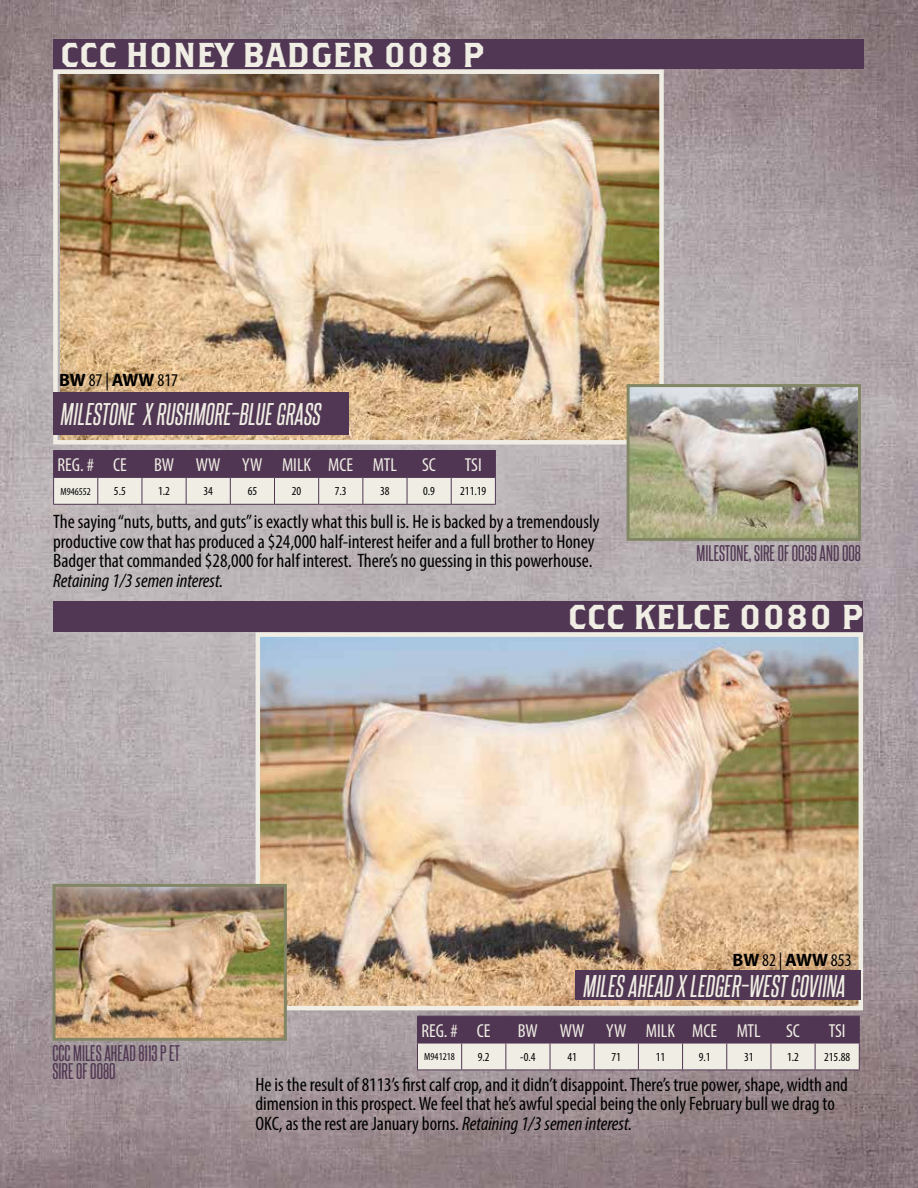
<style>
.page{position:relative;width:918px;height:1188px;background:#fff}
.page>*{position:absolute;margin:0;border:0;box-sizing:border-box;transform-origin:0 0}
.t1{font:34.5px "Brothers OT";color:#efede4}
.t2{font:27px "Steelfish Rg";color:#f0ede4}
.t3{font:condensed 19.5px/19.5px "Myriad Pro";color:#000}
.t4{font:19.5px/18px "Steelfish Rg";color:#513753}
.t5{font:italic condensed 19.5px "Myriad Pro";color:#000}
.t6{font:condensed 18.9px "Myriad Pro";color:#efede4}
.t7{font:condensed 18px "Myriad Pro";color:#000}
.t8{font:condensed 12.3px "Myriad Pro";color:#000}
.t9{font:condensed 10.5px "Myriad Pro";color:#000}
.s1{font-weight:700;font-stretch:normal}
.s2{font-style:italic}
</style>
<div class="page">
<img style="left:0;top:0;width:918px;height:1188px">
<img style="left:261px;top:637px;width:597px;height:368px">
<div style="left:256px;top:632px;width:607px;height:378px;border:4px solid #f0ede4"></div>
<div style="left:53px;top:602px;width:810px;height:30px;background:#513753"></div>
<svg style="left:863px;top:603px;width:2px;height:28px"></svg>
<div style="left:576px;top:970px;width:285px;height:30px;background:#513753"></div>
<img style="left:56px;top:888px;width:227px;height:149px">
<div style="left:52px;top:884px;width:235px;height:157px;border:3px solid #828665"></div>
<svg style="left:417px;top:1016px;width:443px;height:54px;background:#9a8b96"></svg>
<hr style="left:417px;top:1070px;width:45px;height:1px;background:#513653">
<hr style="left:462px;top:1070px;width:44px;height:1px;background:#513653">
<hr style="left:506px;top:1070px;width:44px;height:1px;background:#513653">
<hr style="left:550px;top:1070px;width:44px;height:1px;background:#513653">
<hr style="left:594px;top:1070px;width:44px;height:1px;background:#513653">
<hr style="left:638px;top:1070px;width:45px;height:1px;background:#513653">
<hr style="left:683px;top:1070px;width:44px;height:1px;background:#513653">
<hr style="left:727px;top:1070px;width:44px;height:1px;background:#513653">
<hr style="left:771px;top:1070px;width:44px;height:1px;background:#513653">
<hr style="left:815px;top:1070px;width:45px;height:1px;background:#513653">
<img style="left:60px;top:74px;width:599px;height:366px">
<div style="left:53px;top:69px;width:611px;height:376px;border:4px solid #f0ede4"></div>
<div style="left:53px;top:40px;width:810px;height:29px;background:#513753"></div>
<svg style="left:60px;top:33px;width:316px;height:39px"></svg>
<div style="left:53px;top:393px;width:295px;height:42px;background:#513753"></div>
<hr style="left:53px;top:450px;width:45px;height:1px;background:#513653">
<hr style="left:98px;top:450px;width:44px;height:1px;background:#513653">
<hr style="left:142px;top:450px;width:44px;height:1px;background:#513653">
<hr style="left:186px;top:450px;width:44px;height:1px;background:#513653">
<hr style="left:230px;top:450px;width:45px;height:1px;background:#513653">
<hr style="left:275px;top:450px;width:44px;height:1px;background:#513653">
<hr style="left:319px;top:450px;width:44px;height:1px;background:#513653">
<hr style="left:363px;top:450px;width:44px;height:1px;background:#513653">
<hr style="left:407px;top:450px;width:44px;height:1px;background:#513653">
<hr style="left:451px;top:450px;width:45px;height:1px;background:#513653">
<svg style="left:53px;top:451px;width:443px;height:53px;background:#9c8d97"></svg>
<hr style="left:53px;top:504px;width:45px;height:1px;background:#513653">
<hr style="left:98px;top:504px;width:44px;height:1px;background:#513653">
<hr style="left:142px;top:504px;width:44px;height:1px;background:#513653">
<hr style="left:186px;top:504px;width:44px;height:1px;background:#513653">
<hr style="left:230px;top:504px;width:45px;height:1px;background:#513653">
<hr style="left:275px;top:504px;width:44px;height:1px;background:#513653">
<hr style="left:319px;top:504px;width:44px;height:1px;background:#513653">
<hr style="left:363px;top:504px;width:44px;height:1px;background:#513653">
<hr style="left:407px;top:504px;width:44px;height:1px;background:#513653">
<hr style="left:451px;top:504px;width:45px;height:1px;background:#513653">
<img style="left:631px;top:388px;width:226px;height:149px">
<div style="left:627px;top:384px;width:234px;height:157px;border:3px solid #828665"></div>
<h1 class="t1" style="left:60px;top:40px;width:426px">CCC HONEY BADGER 008 P</h1>
<p class="t7" style="left:59px;top:370px;width:121px"><span class="s1">BW</span> 87 | <span class="s1">AWW</span> 817</p>
<h2 class="t2" style="left:60px;top:398px;width:266px">MILESTONE X RUSHMORE–BLUE GRASS</h2>
<p class="t6" style="left:57px;top:453px;width:71px">REG. # CE</p>
<p class="t6" style="left:154px;top:453px;width:244px">BW WW YW MILK MCE MTL</p>
<p class="t6" style="left:422px;top:453px;width:15px">SC</p>
<p class="t6" style="left:465px;top:453px;width:18px">TSI</p>
<p class="t9" style="left:60px;top:485px;width:32px">M946552</p>
<p class="t8" style="left:114px;top:484px;width:13px">5.5</p>
<p class="t8" style="left:158px;top:484px;width:13px">1.2</p>
<p class="t8" style="left:203px;top:484px;width:11px">34</p>
<p class="t8" style="left:248px;top:484px;width:11px">65</p>
<p class="t8" style="left:292px;top:484px;width:11px">20</p>
<p class="t8" style="left:335px;top:484px;width:13px">7.3</p>
<p class="t8" style="left:380px;top:484px;width:11px">38</p>
<p class="t8" style="left:423px;top:484px;width:13px">0.9</p>
<p class="t8" style="left:460px;top:484px;width:28px">211.19</p>
<p class="t3" style="left:53px;top:512px;width:548px">The saying “nuts, butts, and guts” is exactly what this bull is. He is backed by a tremendously productive cow that has produced a $24,000 half-interest heifer and a full brother to Honey<br>Badger that commanded $28,000 for half interest. There’s no guessing in this powerhouse.</p>
<p class="t5" style="left:53px;top:568px;width:172px">Retaining 1/3 semen interest.</p>
<p class="t4" style="left:697px;top:543px;width:166px">MILESTONE, SIRE OF 0039 AND 008</p>
<h1 class="t1" style="left:568px;top:602px;width:297px">CCC KELCE 0080 P</h1>
<p class="t7" style="left:733px;top:949px;width:121px"><span class="s1">BW</span> 82 | <span class="s1">AWW</span> 853</p>
<p class="t4" style="left:53px;top:1043px;width:129px">CCC MILES AHEAD 8113 P ET<br>SIRE OF 0080</p>
<h2 class="t2" style="left:583px;top:969px;width:268px">MILES AHEAD X LEDGER–WEST COVIINA</h2>
<p class="t6" style="left:421px;top:1019px;width:71px">REG. # CE</p>
<p class="t6" style="left:518px;top:1019px;width:244px">BW WW YW MILK MCE MTL</p>
<p class="t6" style="left:786px;top:1019px;width:15px">SC</p>
<p class="t6" style="left:829px;top:1019px;width:18px">TSI</p>
<p class="t9" style="left:424px;top:1051px;width:32px">M941218</p>
<p class="t8" style="left:478px;top:1050px;width:13px">9.2</p>
<p class="t8" style="left:520px;top:1050px;width:17px">-0.4</p>
<p class="t8" style="left:567px;top:1050px;width:11px">41</p>
<p class="t8" style="left:612px;top:1050px;width:11px">71</p>
<p class="t8" style="left:656px;top:1050px;width:11px">11</p>
<p class="t8" style="left:699px;top:1050px;width:13px">9.1</p>
<p class="t8" style="left:744px;top:1050px;width:11px">31</p>
<p class="t8" style="left:787px;top:1050px;width:13px">1.2</p>
<p class="t8" style="left:824px;top:1050px;width:28px">215.88</p>
<p class="t3" style="left:256px;top:1074px;width:594px">He is the result of 8113’s first calf crop, and it didn’t disappoint. There’s true power, shape, width and dimension in this prospect. We feel that he’s awful special being the only February bull we drag to<br>OKC, as the rest are January borns. <span class="s2">Retaining 1/3 semen interest.</span></p>
</div>
